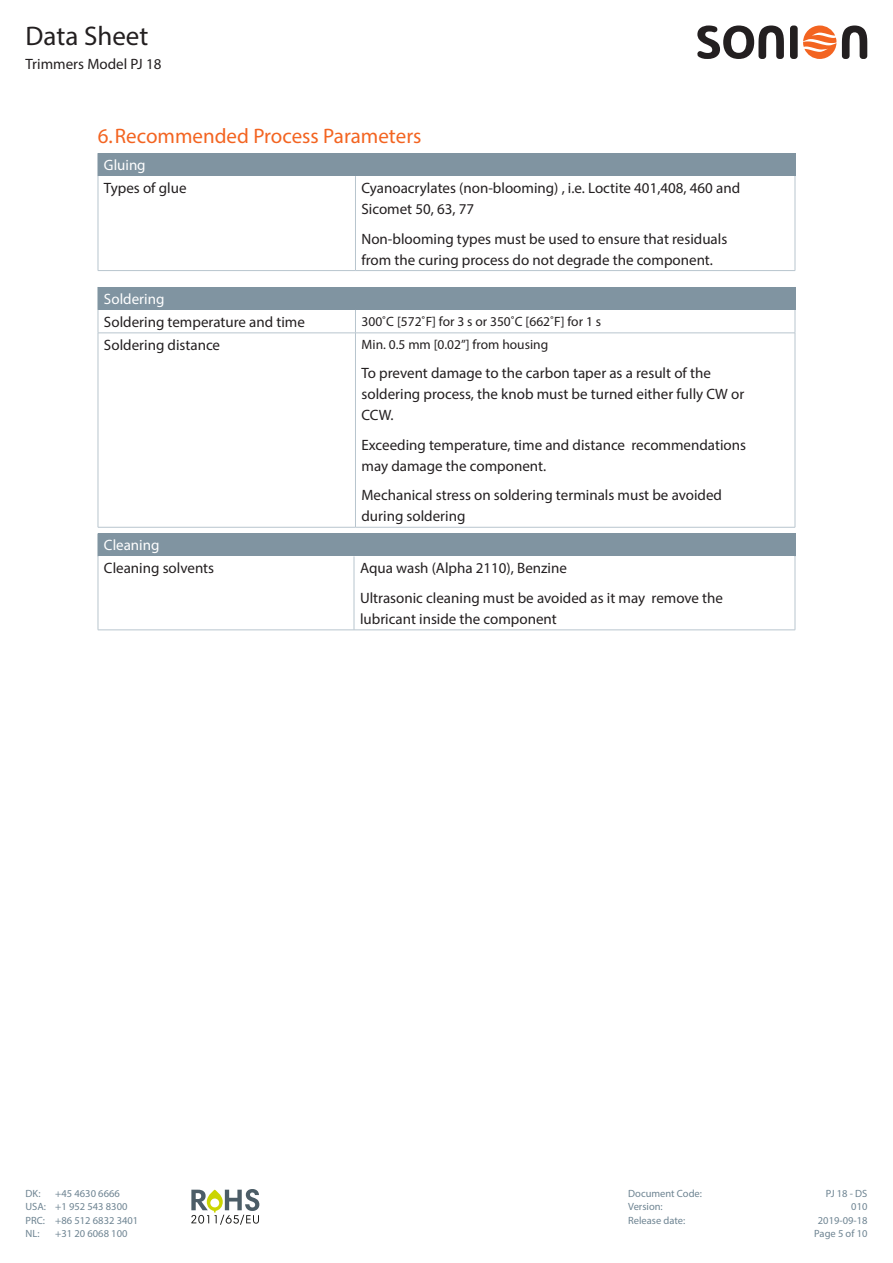
<style>
.page{position:relative;width:893px;height:1263px;background:#fff}
.page>*{position:absolute;margin:0;border:0;box-sizing:border-box;transform-origin:0 0}
.t1{font:27px "Myriad Pro";color:#231f20}
.Orange_heading{font:21px "Myriad Pro";color:#f36421}
.Table_Black{font:15px/21px "Myriad Pro";color:#231f20}
.Table_body{font:15px/21px "Myriad Pro";color:#231f20}
.Table_white{font:15px "Myriad Pro";color:#fff}
.Data_Sonion{font:13.5px "Myriad Pro";color:#231f20}
.t2{font:10.5px/13.5px "Myriad Pro";color:#6e8492}
</style>
<div class="page">
<svg style="left:191px;top:1189px;width:68px;height:36px"></svg>
<div style="left:98px;top:153px;width:697px;height:23px;background:#8094a1"></div>
<hr style="left:98px;top:176px;width:1px;height:94px;background:#b8c5ce">
<hr style="left:355px;top:176px;width:1px;height:94px;background:#b8c5ce">
<hr style="left:795px;top:176px;width:1px;height:94px;background:#b8c5ce">
<hr style="left:98px;top:270px;width:257px;height:1px;background:#b8c5ce">
<hr style="left:355px;top:270px;width:440px;height:1px;background:#b8c5ce">
<svg style="left:795px;top:153px;width:1px;height:23px"></svg>
<div style="left:98px;top:287px;width:697px;height:23px;background:#8094a1"></div>
<hr style="left:795px;top:333px;width:1px;height:194px;background:#b8c5ce">
<hr style="left:355px;top:527px;width:440px;height:1px;background:#b8c5ce">
<hr style="left:355px;top:333px;width:440px;height:1px;background:#b8c5ce">
<svg style="left:795px;top:287px;width:1px;height:46px"></svg>
<svg style="left:98px;top:310px;width:1px;height:23px"></svg>
<svg style="left:355px;top:310px;width:1px;height:23px"></svg>
<hr style="left:98px;top:333px;width:257px;height:1px;background:#b8c5ce">
<hr style="left:98px;top:333px;width:1px;height:194px;background:#b8c5ce">
<hr style="left:355px;top:333px;width:1px;height:194px;background:#b8c5ce">
<hr style="left:98px;top:527px;width:257px;height:1px;background:#b8c5ce">
<div style="left:98px;top:533px;width:697px;height:23px;background:#8094a1"></div>
<hr style="left:795px;top:556px;width:1px;height:74px;background:#b8c5ce">
<hr style="left:354px;top:630px;width:441px;height:1px;background:#b8c5ce">
<hr style="left:98px;top:556px;width:1px;height:74px;background:#b8c5ce">
<hr style="left:354px;top:556px;width:1px;height:74px;background:#b8c5ce">
<hr style="left:98px;top:630px;width:256px;height:1px;background:#b8c5ce">
<svg style="left:795px;top:533px;width:1px;height:23px"></svg>
<div style="left:790px;top:26px;width:8px;height:33px;background:#231f20;border-radius:3px"></div>
<svg style="left:697px;top:26px;width:87px;height:33px"></svg>
<svg style="left:842px;top:26px;width:25px;height:33px"></svg>
<svg style="left:803px;top:26px;width:33px;height:33px"></svg>
<h1 class="t1" style="left:26px;top:20px;width:124px">Data Sheet</h1>
<p class="Table_Black" style="left:26px;top:53px;width:137px">Trimmers Model PJ 18</p>
<p class="Orange_heading" style="left:98px;top:123px;width:325px">6.Recommended Process Parameters</p>
<p class="Table_white" style="left:104px;top:156px;width:43px">Gluing</p>
<p class="Table_Black" style="left:104px;top:177px;width:84px">Types of glue</p>
<p class="Table_body" style="left:361px;top:177px;width:380px">Cyanoacrylates (non-blooming) , i.e. Loctite 401,408, 460 and<br>Sicomet 50, 63, 77</p>
<p class="Table_Black" style="left:361px;top:228px;width:367px">Non-blooming types must be used to ensure that residuals from the curing process do not degrade the component.</p>
<p class="Table_white" style="left:104px;top:290px;width:62px">Soldering</p>
<p class="Table_Black" style="left:104px;top:311px;width:202px">Soldering temperature and time</p>
<p class="Data_Sonion" style="left:361px;top:313px;width:241px">300˚C [572˚F] for 3 s or 350˚C [662˚F] for 1 s</p>
<p class="Table_Black" style="left:104px;top:334px;width:118px">Soldering distance</p>
<p class="Data_Sonion" style="left:361px;top:336px;width:188px">Min. 0.5 mm [0.02”] from housing</p>
<p class="Table_Black" style="left:361px;top:362px;width:384px">To prevent damage to the carbon taper as a result of the soldering process, the knob must be turned either fully CW or<br>CCW.</p>
<p class="Table_Black" style="left:361px;top:434px;width:386px">Exceeding temperature, time and distance recommendations may damage the component.</p>
<p class="Table_Black" style="left:361px;top:484px;width:362px">Mechanical stress on soldering terminals must be avoided during soldering</p>
<p class="Table_white" style="left:104px;top:536px;width:57px">Cleaning</p>
<p class="Table_Black" style="left:104px;top:558px;width:112px">Cleaning solvents</p>
<p class="Table_body" style="left:360px;top:558px;width:208px">Aqua wash (Alpha 2110), Benzine</p>
<p class="Table_body" style="left:360px;top:587px;width:365px">Ultrasonic cleaning must be avoided as it may remove the lubricant inside the component</p>
<p class="t2" style="left:26px;top:1186px;width:17px">DK:</p>
<p class="t2" style="left:26px;top:1186px;width:114px;text-indent:30px">+45 4630 6666<br>USA: +1 952 543 8300<br>PRC: +86 512 6832 3401<br>NL:</p>
<p class="t2" style="left:55px;top:1227px;width:74px">+31 20 6068 100</p>
<p class="t2" style="left:628px;top:1186px;width:75px">Document Code:</p>
<p class="t2" style="left:826px;top:1186px;width:43px">PJ 18 - DS</p>
<p class="t2" style="left:628px;top:1200px;width:36px">Version:</p>
<p class="t2" style="left:851px;top:1200px;width:18px">010</p>
<p class="t2" style="left:628px;top:1213px;width:59px">Release date:</p>
<p class="t2" style="left:814px;top:1213px;width:55px;text-align:center">2019-09-18<br>Page 5 of 10</p>
</div>
